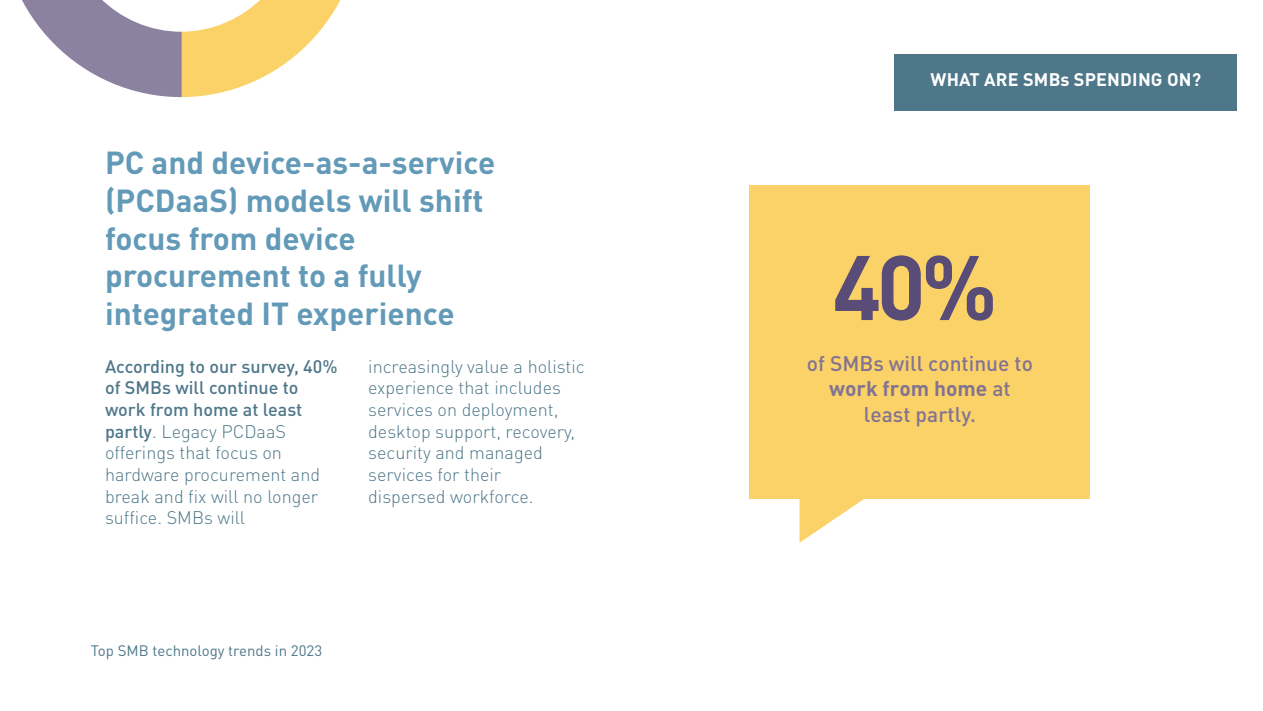
<style>
.page{position:relative;width:1263px;height:711px;background:#fff}
.page>*{position:absolute;margin:0;border:0;box-sizing:border-box;transform-origin:0 0}
.Main_Text{font:700 90px "DINOT";color:#594c76}
.Main_Text-2{font:700 31.5px/37.8px "DINOT";color:#639ab8}
.Main_Text-3{font:500 21px/25.2px "DINOT";color:#837393;text-align:center}
.Main_Text-4{font:300 18px/21.6px "DINOT";color:#4e778a}
.Main_Text-5{font:700 18px "DINOT";letter-spacing:.01em;color:#fff}
.t1{font:15px "DINOT";color:#4e778a}
.s1{font-weight:500}
.s2{font-weight:700}
</style>
<div class="page">
<div style="left:750px;top:185px;width:340px;height:314px;background:#fad267"></div>
<svg style="left:799px;top:499px;width:65px;height:43px"></svg>
<div style="left:894px;top:54px;width:343px;height:56px;background:#4e778a"></div>
<svg style="left:22px;top:0;width:319px;height:97px"></svg>
<p class="Main_Text-2" style="left:105px;top:143px;width:392px">PC and device-as-a-service (PCDaaS) models will shift focus from device procurement to a fully integrated IT experience</p>
<p class="Main_Text-4" style="left:105px;top:355px;width:234px"><span class="s1">According to our survey, 40% of SMBs will continue to work from home at least partly</span>. Legacy PCDaaS offerings that focus on hardware procurement and break and fix will no longer suffice. SMBs will</p>
<p class="Main_Text-4" style="left:368px;top:355px;width:218px">increasingly value a holistic experience that includes services on deployment, desktop support, recovery, security and managed services for their<br>dispersed workforce.</p>
<p class="t1" style="left:91px;top:641px;width:233px">Top SMB technology trends in 2023</p>
<p class="Main_Text-5" style="left:930px;top:68px;width:272px">WHAT ARE SMBs SPENDING ON?</p>
<p class="Main_Text" style="left:832px;top:228px;width:167px">40%</p>
<p class="Main_Text-3" style="left:807px;top:350px;width:228px">of SMBs will continue to <span class="s2">work from home</span> at least partly.</p>
</div>
